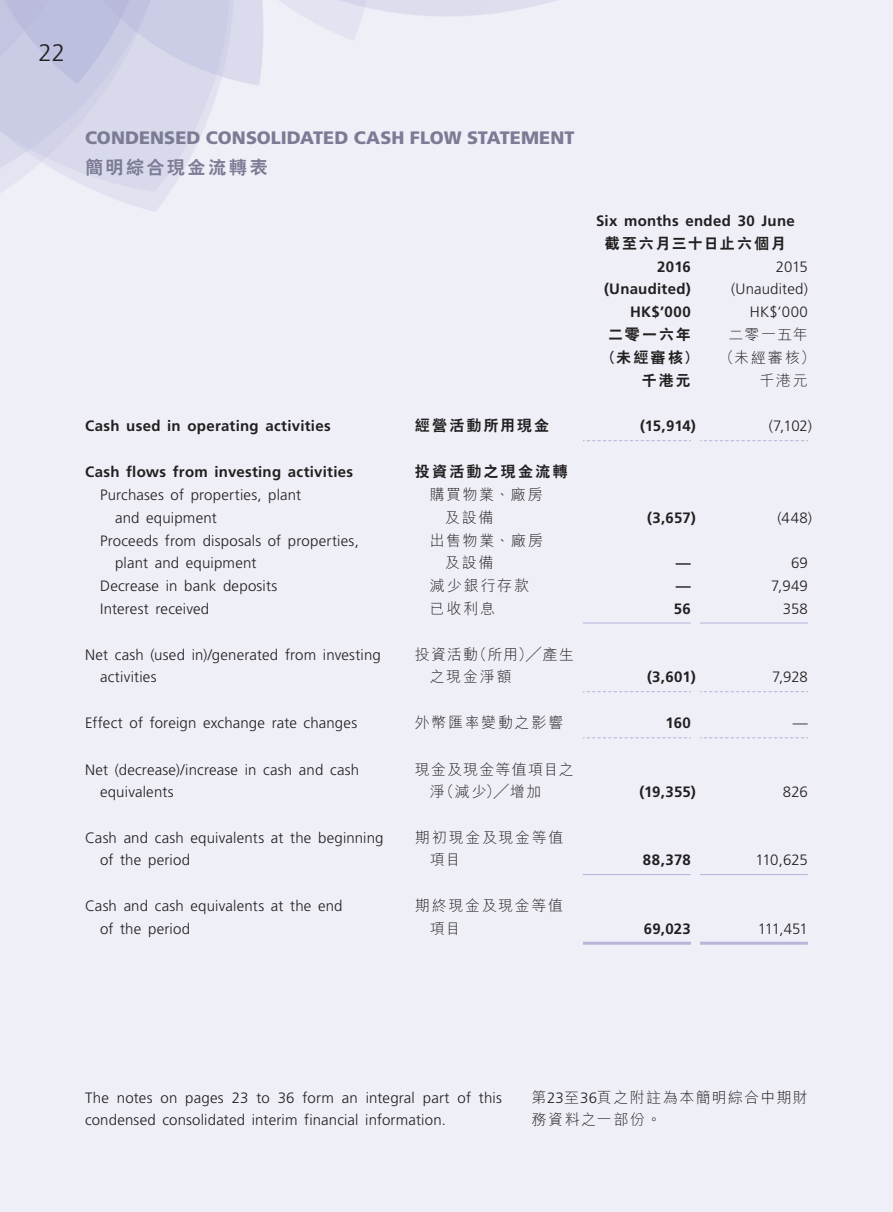
<style>
.page{position:relative;width:893px;height:1212px;background:#eeeff7}
.page>*{position:absolute;margin:0;border:0;box-sizing:border-box;transform-origin:0 0}
.t1{font:300 24px "Frutiger LT Std";color:#231f20}
.t2{font:900 18px "Frutiger LT Std";color:#7b7b95}
.t3{font:800 18px "C Hei 2 HK";letter-spacing:.145em;color:#7b7b95}
._15_Table_Stub{font:300 15px/22.5px "Frutiger LT Std";letter-spacing:.01em;color:#231f20}
._11_P0{font:300 15px/22.5px "Frutiger LT Std";letter-spacing:.01em;color:#231f20}
._31_table_tab_6pt{font:700 15px "Frutiger LT Std";letter-spacing:.015em;color:#231f20}
._31_table_tab_6pt-2{font:300 15px "Frutiger LT Std";letter-spacing:.005em;color:#231f20}
._15_Table_Stub-2{font:700 15px "Frutiger LT Std";letter-spacing:.02em;color:#231f20}
._15_Table_Stub-3{font:300 15px/22.5px "M Hei HK";letter-spacing:.11em;color:#231f20}
._15_Table_Stub-4{font:300 15px/22.5px "M Hei HK";letter-spacing:.085em;color:#231f20}
._11_P0-2{font:300 15px/22.5px "M Hei HK";letter-spacing:.095em;color:#231f20}
._31_table_tab_6pt-3{font:800 15px "C Hei 2 HK";letter-spacing:.135em;color:#231f20}
._15_Table_Stub-5{font:800 15px "C Hei 2 HK";letter-spacing:.145em;color:#231f20}
._31_table_tab_6pt-4{font:300 15px "M Hei HK";letter-spacing:.1em;color:#231f20}
.s1{font-family:"Frutiger LT Std"}
</style>
<div class="page">
<img style="left:0;top:0;width:618px;height:211px">
<svg style="left:583px;top:440px;width:108px;height:1px"></svg>
<svg style="left:700px;top:440px;width:108px;height:1px"></svg>
<svg style="left:583px;top:691px;width:108px;height:1px"></svg>
<svg style="left:700px;top:691px;width:108px;height:1px"></svg>
<svg style="left:583px;top:737px;width:108px;height:1px"></svg>
<svg style="left:700px;top:737px;width:108px;height:1px"></svg>
<hr style="left:583px;top:622px;width:108px;height:1px;background:#b7b7da">
<hr style="left:700px;top:622px;width:108px;height:1px;background:#b7b7da">
<hr style="left:583px;top:874px;width:108px;height:1px;background:#b7b7da">
<hr style="left:700px;top:874px;width:108px;height:1px;background:#b7b7da">
<hr style="left:583px;top:942px;width:108px;height:3px;background:#b7b7da">
<hr style="left:700px;top:942px;width:108px;height:3px;background:#b7b7da">
<p class="t1" style="left:38px;top:39px;width:28px">22</p>
<p class="t2" style="left:85px;top:126px;width:491px">CONDENSED CONSOLIDATED CASH FLOW STATEMENT</p>
<p class="t3" style="left:85px;top:155px;width:184px">簡明綜合現金流轉表</p>
<p class="_31_table_tab_6pt" style="left:596px;top:212px;width:200px">Six months ended 30 June</p>
<p class="_31_table_tab_6pt-3" style="left:605px;top:233px;width:183px">截至六月三十日止六個月</p>
<p class="_31_table_tab_6pt" style="left:657px;top:258px;width:35px">2016</p>
<p class="_31_table_tab_6pt-2" style="left:776px;top:258px;width:34px">2015</p>
<p class="_31_table_tab_6pt" style="left:604px;top:280px;width:88px">(Unaudited)</p>
<p class="_31_table_tab_6pt-2" style="left:731px;top:281px;width:78px">(Unaudited)</p>
<p class="_31_table_tab_6pt" style="left:630px;top:303px;width:62px">HK$’000</p>
<p class="_31_table_tab_6pt-2" style="left:750px;top:304px;width:60px">HK$’000</p>
<p class="_31_table_tab_6pt-3" style="left:608px;top:324px;width:84px">二零一六年</p>
<p class="_31_table_tab_6pt-4" style="left:728px;top:324px;width:81px">二零一五年</p>
<p class="_31_table_tab_6pt-3" style="left:601px;top:347px;width:99px">（未經審核）</p>
<p class="_31_table_tab_6pt-4" style="left:719px;top:347px;width:98px">（未經審核）</p>
<p class="_31_table_tab_6pt-3" style="left:642px;top:370px;width:51px">千港元</p>
<p class="_31_table_tab_6pt-4" style="left:760px;top:370px;width:50px">千港元</p>
<p class="_15_Table_Stub-2" style="left:85px;top:417px;width:247px">Cash used in operating activities</p>
<p class="_15_Table_Stub-5" style="left:415px;top:416px;width:136px">經營活動所用現金</p>
<p class="_31_table_tab_6pt" style="left:640px;top:417px;width:57px">(15,914)</p>
<p class="_31_table_tab_6pt-2" style="left:769px;top:418px;width:45px">(7,102)</p>
<p class="_15_Table_Stub-2" style="left:85px;top:463px;width:270px">Cash flows from investing activities</p>
<p class="_15_Table_Stub-5" style="left:415px;top:462px;width:154px">投資活動之現金流轉</p>
<p class="_15_Table_Stub" style="left:115px;top:484px;width:188px;text-indent:-15px">Purchases of properties, plant and equipment</p>
<p class="_15_Table_Stub-3" style="left:445px;top:483px;width:100px;text-indent:-15px">購買物業、廠房及設備</p>
<p class="_31_table_tab_6pt" style="left:647px;top:509px;width:50px">(3,657)</p>
<p class="_31_table_tab_6pt-2" style="left:778px;top:509px;width:36px">(448)</p>
<p class="_15_Table_Stub" style="left:115px;top:529px;width:245px;text-indent:-15px">Proceeds from disposals of properties, plant and equipment</p>
<p class="_15_Table_Stub-3" style="left:445px;top:528px;width:100px;text-indent:-15px">出售物業、廠房及設備</p>
<p class="_31_table_tab_6pt" style="left:676px;top:554px;width:16px">—</p>
<p class="_31_table_tab_6pt-2" style="left:791px;top:554px;width:18px">69</p>
<p class="_15_Table_Stub" style="left:100px;top:575px;width:179px">Decrease in bank deposits</p>
<p class="_15_Table_Stub-3" style="left:430px;top:573px;width:101px">減少銀行存款</p>
<p class="_31_table_tab_6pt" style="left:676px;top:577px;width:16px">—</p>
<p class="_31_table_tab_6pt-2" style="left:771px;top:577px;width:38px">7,949</p>
<p class="_15_Table_Stub" style="left:100px;top:597px;width:111px">Interest received</p>
<p class="_15_Table_Stub-3" style="left:430px;top:596px;width:67px">已收利息</p>
<p class="_31_table_tab_6pt" style="left:674px;top:600px;width:19px">56</p>
<p class="_31_table_tab_6pt-2" style="left:783px;top:600px;width:27px">358</p>
<p class="_15_Table_Stub" style="left:100px;top:643px;width:282px;text-indent:-15px">Net cash (used in)/generated from investing activities</p>
<p class="_15_Table_Stub-4" style="left:430px;top:642px;width:145px;text-indent:-15px">投資活動（所用）╱產生之現金淨額</p>
<p class="_31_table_tab_6pt" style="left:647px;top:668px;width:50px">(3,601)</p>
<p class="_31_table_tab_6pt-2" style="left:772px;top:668px;width:37px">7,928</p>
<p class="_15_Table_Stub" style="left:85px;top:712px;width:274px">Effect of foreign exchange rate changes</p>
<p class="_15_Table_Stub-3" style="left:415px;top:711px;width:150px">外幣匯率變動之影響</p>
<p class="_31_table_tab_6pt" style="left:665px;top:714px;width:27px">160</p>
<p class="_31_table_tab_6pt-2" style="left:793px;top:715px;width:16px">—</p>
<p class="_15_Table_Stub" style="left:100px;top:758px;width:260px;text-indent:-15px">Net (decrease)/increase in cash and cash equivalents</p>
<p class="_15_Table_Stub-4" style="left:430px;top:757px;width:146px;text-indent:-15px">現金及現金等值項目之淨（減少）╱增加</p>
<p class="_31_table_tab_6pt" style="left:639px;top:783px;width:58px">(19,355)</p>
<p class="_31_table_tab_6pt-2" style="left:783px;top:783px;width:27px">826</p>
<p class="_15_Table_Stub" style="left:100px;top:826px;width:285px;text-indent:-15px">Cash and cash equivalents at the beginning of the period</p>
<p class="_15_Table_Stub-3" style="left:430px;top:825px;width:135px;text-indent:-15px">期初現金及現金等值項目</p>
<p class="_15_Table_Stub" style="left:100px;top:895px;width:244px;text-indent:-15px">Cash and cash equivalents at the end of the period</p>
<p class="_15_Table_Stub-3" style="left:430px;top:894px;width:135px;text-indent:-15px">期終現金及現金等值項目</p>
<p class="_31_table_tab_6pt" style="left:643px;top:851px;width:49px">88,378</p>
<p class="_31_table_tab_6pt-2" style="left:755px;top:851px;width:54px">110,625</p>
<p class="_31_table_tab_6pt" style="left:644px;top:920px;width:49px">69,023</p>
<p class="_31_table_tab_6pt-2" style="left:758px;top:920px;width:52px">111,451</p>
<p class="_11_P0" style="left:85px;top:1086px;width:418px">The notes on pages 23 to 36 form an integral part of this condensed consolidated interim financial information.</p>
<p class="_11_P0-2" style="left:531px;top:1085px;width:278px">第<span class="s1">23</span>至<span class="s1">36</span>頁之附註為本簡明綜合中期財務資料之一部份。</p>
</div>
